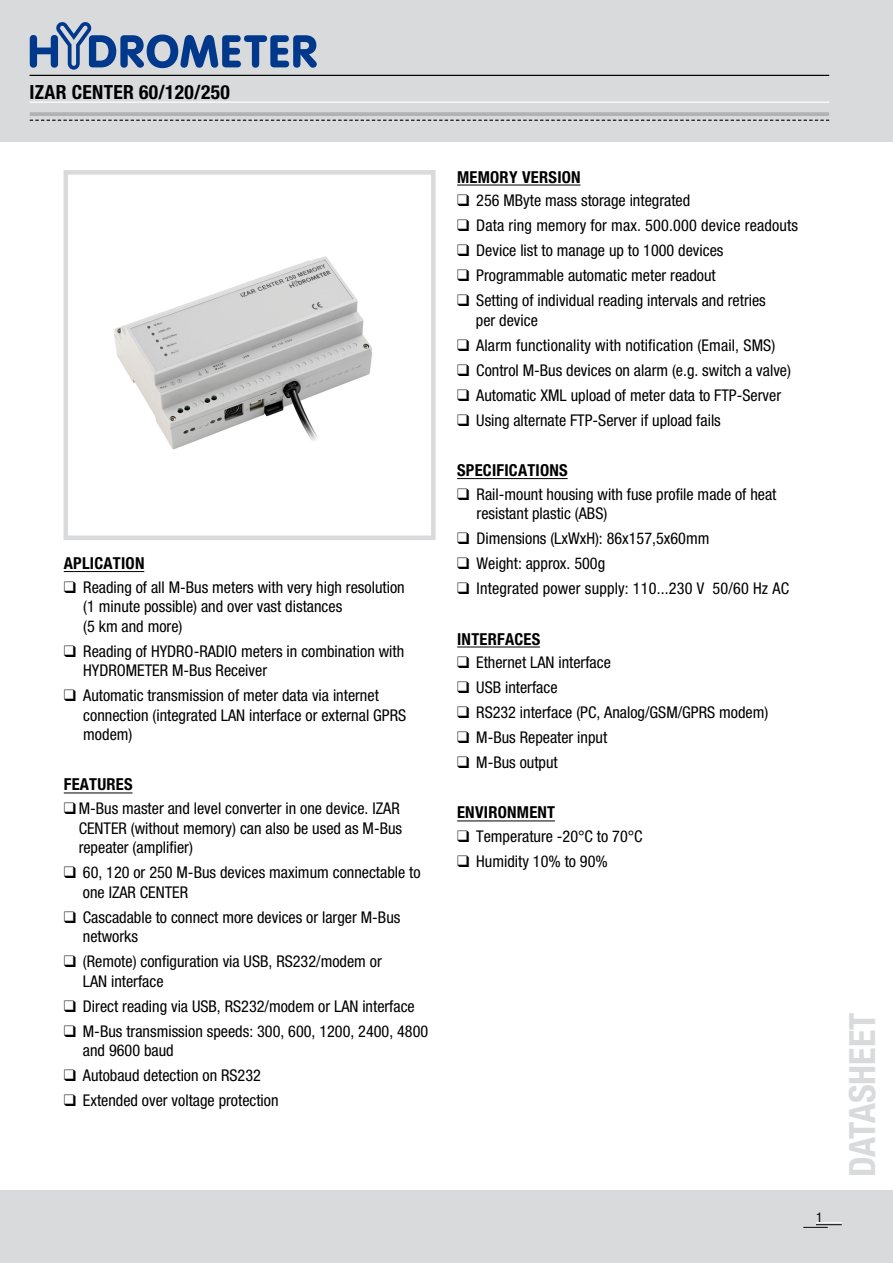
<style>
.page{position:relative;width:893px;height:1263px;background:#fff}
.page>*{position:absolute;margin:0;border:0;box-sizing:border-box;transform-origin:0 0}
.t1{font:700 condensed 36px "Helvetica Neue";color:#d9dadb}
.t2{font:700 condensed 19.5px "Helvetica Neue";letter-spacing:.015em;color:#000}
.t3{font:700 condensed 16.5px "Helvetica Neue";letter-spacing:.015em;color:#000}
.t4{font:condensed 16.2px/19.5px "Helvetica Neue";color:#000}
</style>
<div class="page">
<div style="left:0;top:0;width:893px;height:142px;background:#d9dadb"></div>
<div style="left:0;top:1190px;width:893px;height:73px;background:#d9dadb"></div>
<hr style="left:457px;top:185px;width:123px;height:1px;background:#000">
<hr style="left:457px;top:478px;width:111px;height:1px;background:#000">
<hr style="left:457px;top:647px;width:83px;height:1px;background:#000">
<hr style="left:457px;top:820px;width:98px;height:1px;background:#000">
<hr style="left:64px;top:571px;width:80px;height:1px;background:#000">
<hr style="left:64px;top:792px;width:68px;height:1px;background:#000">
<svg style="left:30px;top:22px;width:287px;height:48px"></svg>
<hr style="left:30px;top:75px;width:799px;height:1px;background:#000">
<hr style="left:30px;top:112px;width:799px;height:4px;background:#b1b2b4">
<hr style="left:30px;top:102px;width:799px;height:1px;background:#fff">
<svg style="left:30px;top:120px;width:799px;height:1px"></svg>
<img style="left:114px;top:256px;width:259px;height:194px">
<div style="left:64px;top:170px;width:372px;height:370px;border:4px solid #d9dadb"></div>
<svg style="left:803px;top:1222px;width:39px;height:6px"></svg>
<p class="t2" style="left:30px;top:80px;width:202px">IZAR CENTER 60/120/250</p>
<p class="t3" style="left:64px;top:553px;width:82px">APLICATION</p>
<p class="t4" style="left:83px;top:577px;width:323px;text-indent:-20px">❑ Reading of all M-Bus meters with very high resolution (1 minute possible) and over vast distances<br>(5 km and more)</p>
<p class="t4" style="left:83px;top:641px;width:322px;text-indent:-20px">❑ Reading of HYDRO-RADIO meters in combination with<br>HYDROMETER M-Bus Receiver</p>
<p class="t4" style="left:83px;top:686px;width:324px;text-indent:-20px">❑ Automatic transmission of meter data via internet connection (integrated LAN interface or external GPRS modem)</p>
<p class="t3" style="left:64px;top:775px;width:70px">FEATURES</p>
<p class="t4" style="left:79px;top:799px;width:325px;text-indent:-15px">❑ M-Bus master and level converter in one device. IZAR<br>CENTER (without memory) can also be used as M-Bus repeater (amplifier)</p>
<p class="t4" style="left:83px;top:863px;width:339px;text-indent:-19px">❑ 60, 1 20 or 250 M-Bus devices maximum connectable to one IZAR CENTER</p>
<p class="t4" style="left:83px;top:907px;width:319px;text-indent:-19px">❑ Cascadable to connect more devices or larger M-Bus networks</p>
<p class="t4" style="left:83px;top:952px;width:300px;text-indent:-19px">❑ (Remote) configuration via USB, RS232/modem or<br>LAN interface</p>
<p class="t4" style="left:64px;top:996px;width:352px">❑ Direct reading via USB, RS232/modem or LAN interface</p>
<p class="t4" style="left:83px;top:1021px;width:347px;text-indent:-19px">❑ M-Bus transmission speeds: 300, 600, 1 200, 2400, 4800 and 9600 baud</p>
<p class="t4" style="left:64px;top:1066px;width:199px">❑ Autobaud detection on RS232</p>
<p class="t4" style="left:64px;top:1091px;width:216px">❑ Extended over voltage protection</p>
<p class="t3" style="left:457px;top:167px;width:125px">MEMORY VERSION</p>
<p class="t4" style="left:457px;top:191px;width:235px">❑ 256 MByte mass storage integrated</p>
<p class="t4" style="left:457px;top:216px;width:342px">❑ Data ring memory for max. 500.000 device readouts</p>
<p class="t4" style="left:457px;top:241px;width:268px">❑ Device list to manage up to 1 000 devices</p>
<p class="t4" style="left:457px;top:266px;width:260px">❑ Programmable automatic meter readout</p>
<p class="t4" style="left:476px;top:291px;width:291px;text-indent:-19px">❑ Setting of individual reading intervals and retries per device</p>
<p class="t4" style="left:457px;top:335px;width:320px">❑ Alarm functionality with notification (Email, SMS)</p>
<p class="t4" style="left:457px;top:360px;width:335px">❑ Control M-Bus devices on alarm (e.g. switch a valve)</p>
<p class="t4" style="left:457px;top:385px;width:325px">❑ Automatic XML upload of meter data to FTP-Server</p>
<p class="t4" style="left:457px;top:410px;width:265px">❑ Using alternate FTP-Server if upload fails</p>
<p class="t3" style="left:457px;top:460px;width:112px">SPECIFICATIONS</p>
<p class="t4" style="left:477px;top:484px;width:301px;text-indent:-20px">❑ Rail-mount housing with fuse profile made of heat resistant plastic (ABS)</p>
<p class="t4" style="left:457px;top:529px;width:254px">❑ Dimensions (LxWxH): 86x1 57,5x60mm</p>
<p class="t4" style="left:457px;top:554px;width:150px">❑ Weight: approx. 500g</p>
<p class="t4" style="left:457px;top:579px;width:333px">❑ Integrated power supply: 11 0...230 V 50/60 Hz AC</p>
<p class="t3" style="left:457px;top:629px;width:85px">INTERFACES</p>
<p class="t4" style="left:457px;top:653px;width:155px">❑ Ethernet LAN interface</p>
<p class="t4" style="left:457px;top:678px;width:102px">❑ USB interface</p>
<p class="t4" style="left:457px;top:703px;width:313px">❑ RS232 interface (PC, Analog/GSM/GPRS modem)</p>
<p class="t4" style="left:457px;top:728px;width:152px">❑ M-Bus Repeater input</p>
<p class="t4" style="left:457px;top:753px;width:102px">❑ M-Bus output</p>
<p class="t3" style="left:457px;top:802px;width:100px">ENVIRONMENT</p>
<p class="t4" style="left:457px;top:827px;width:187px">❑ Temperature -20°C to 70°C</p>
<p class="t4" style="left:457px;top:852px;width:152px">❑ Humidity 1 0% to 90%</p>
<h1 class="t1" style="left:840px;top:1177px;width:166px;rotate:-90deg">Datasheet</h1>
</div>
